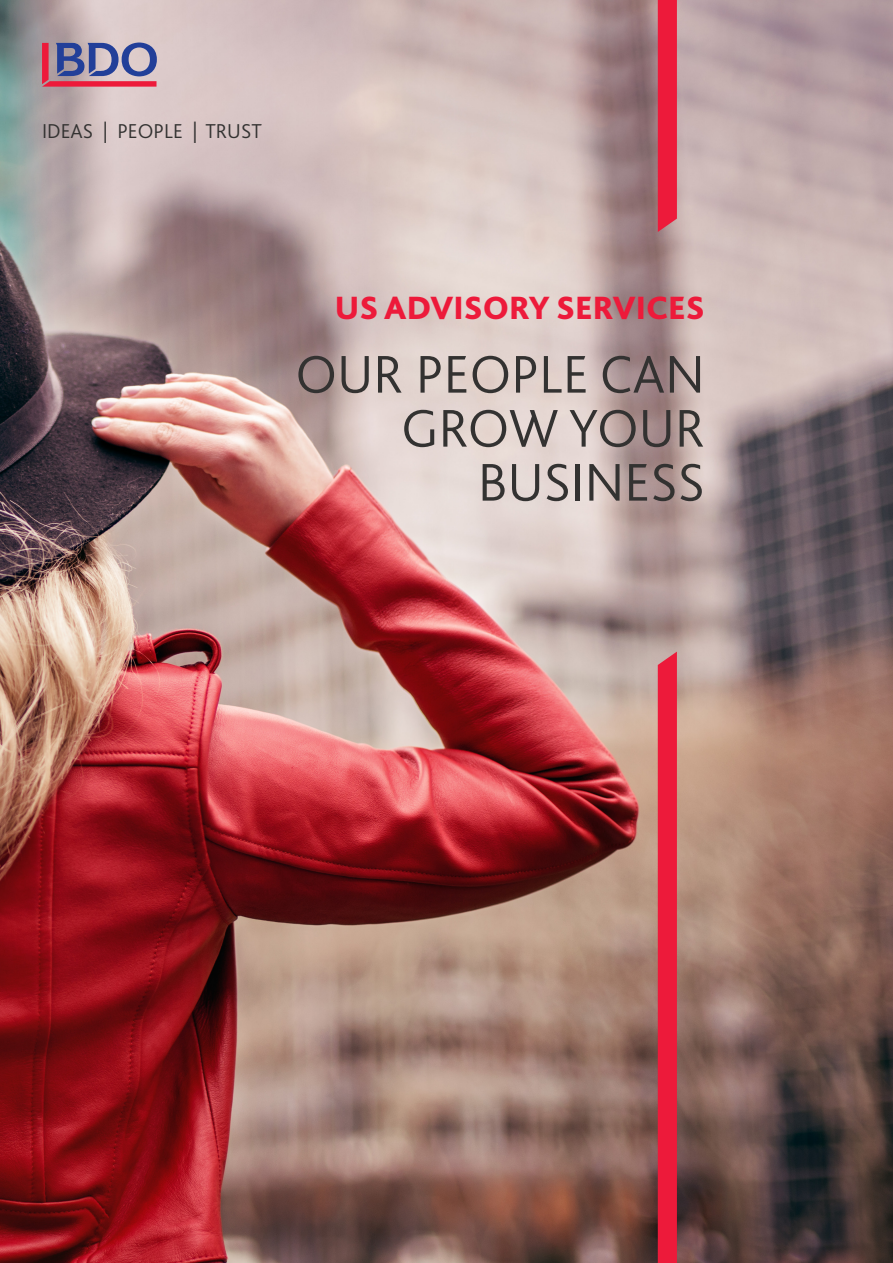
<style>
.page{position:relative;width:893px;height:1263px;background:#fff}
.page>*{position:absolute;margin:0;border:0;box-sizing:border-box;transform-origin:0 0}
.t1{font:300 55.5px/54px "Bliss Pro";color:#333231;text-align:right}
.t2{font:800 33.75px "Bliss Pro";color:#ed1a3a}
.t3{font:300 21px "Bliss Pro";color:#333231}
</style>
<div class="page">
<img style="left:0;top:0;width:893px;height:1263px">
<div style="left:658px;top:652px;width:19px;height:611px;background:#ed1a3a"></div>
<svg style="left:658px;top:0;width:19px;height:232px;background:#eb1e3d"></svg>
<svg style="left:42px;top:43px;width:115px;height:44px;background:#99769a"></svg>
<p class="t3" style="left:42px;top:118px;width:221px">IDEAS | PEOPLE | TRUST</p>
<p class="t2" style="left:335px;top:286px;width:371px">US ADVISORY SERVICES</p>
<p class="t1" style="left:295px;top:346px;width:411px">OUR PEOPLE CAN<br>GROW YOUR<br>BUSINESS</p>
</div>
